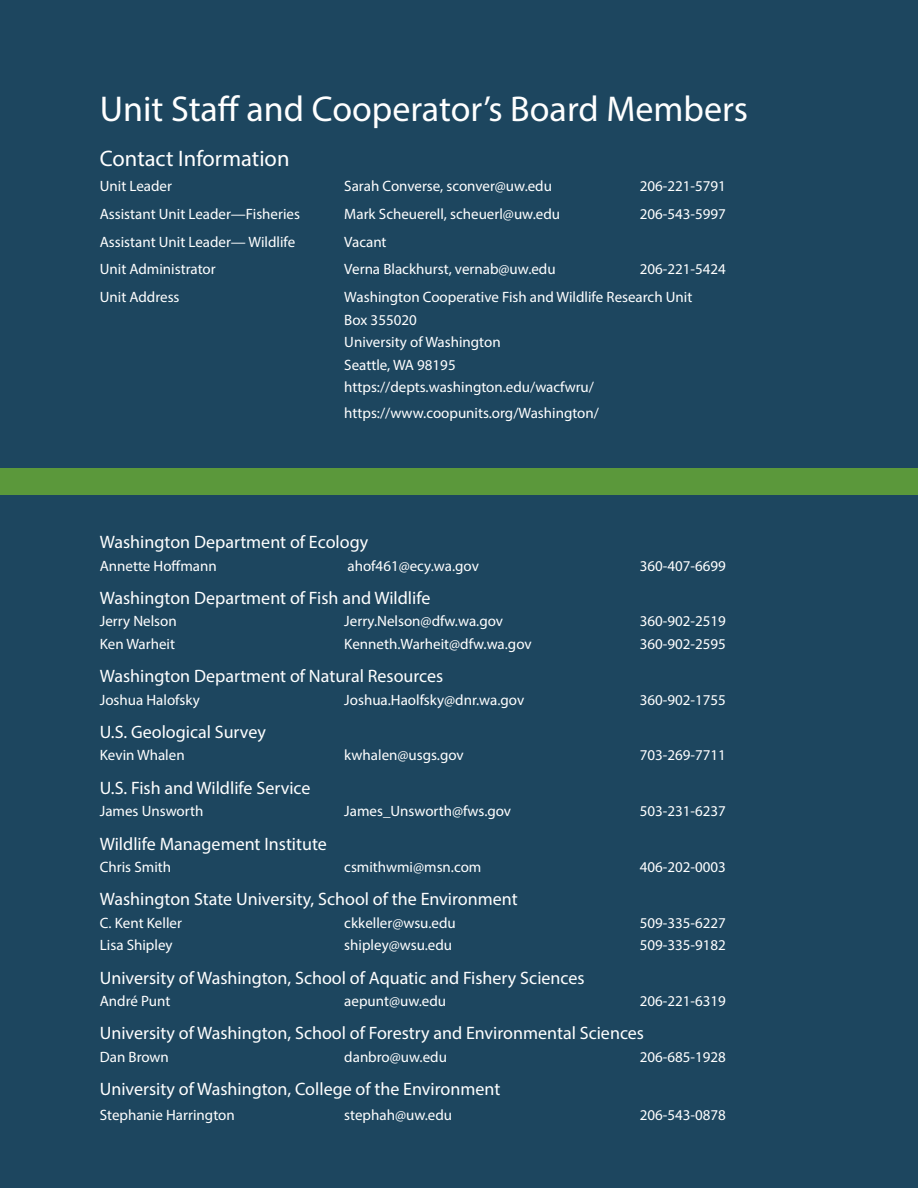
<style>
.page{position:relative;width:918px;height:1188px;background:#1d465f}
.page>*{position:absolute;margin:0;border:0;box-sizing:border-box;transform-origin:0 0}
.headers{font:36px "Myriad Pro";color:#fff}
.subheads{font:22.5px "Myriad Pro";color:#fff}
.subsubhead{font:18px "Myriad Pro";color:#fff}
.text{font:15px/22.5px "Myriad Pro";color:#fff}
</style>
<div class="page">
<div style="left:0;top:468px;width:918px;height:27px;background:#5b983b"></div>
<p class="headers" style="left:100px;top:87px;width:650px">Unit Staff and Cooperator’s Board Members</p>
<p class="subheads" style="left:100px;top:144px;width:191px">Contact Information</p>
<p class="text" style="left:100px;top:174px;width:74px">Unit Leader</p>
<p class="text" style="left:344px;top:174px;width:209px">Sarah Converse, sconver@uw.edu</p>
<p class="text" style="left:640px;top:174px;width:88px">206-221-5791</p>
<p class="text" style="left:100px;top:202px;width:202px">Assistant Unit Leader—Fisheries</p>
<p class="text" style="left:344px;top:202px;width:217px">Mark Scheuerell, scheuerl@uw.edu</p>
<p class="text" style="left:640px;top:202px;width:88px">206-543-5997</p>
<p class="text" style="left:100px;top:230px;width:197px">Assistant Unit Leader— Wildlife</p>
<p class="text" style="left:344px;top:230px;width:44px">Vacant</p>
<p class="text" style="left:100px;top:258px;width:117px">Unit Administrator</p>
<p class="text" style="left:344px;top:258px;width:213px">Verna Blackhurst, vernab@uw.edu</p>
<p class="text" style="left:640px;top:258px;width:88px">206-221-5424</p>
<p class="text" style="left:100px;top:286px;width:81px">Unit Address</p>
<p class="text" style="left:344px;top:286px;width:350px">Washington Cooperative Fish and Wildlife Research Unit<br>Box 355020<br>University of Washington<br>Seattle, WA 98195 https://depts.washington.edu/wacfwru/</p>
<p class="text" style="left:344px;top:401px;width:256px">https://www.coopunits.org/Washington/</p>
<p class="subsubhead" style="left:100px;top:531px;width:270px">Washington Department of Ecology</p>
<p class="text" style="left:100px;top:554px;width:118px">Annette Hoffmann</p>
<p class="text" style="left:347px;top:554px;width:133px">ahof461@ecy.wa.gov</p>
<p class="text" style="left:640px;top:554px;width:88px">360-407-6699</p>
<p class="subsubhead" style="left:100px;top:587px;width:332px">Washington Department of Fish and Wildlife</p>
<p class="text" style="left:100px;top:610px;width:78px">Jerry Nelson</p>
<p class="text" style="left:344px;top:610px;width:160px">Jerry.Nelson@dfw.wa.gov</p>
<p class="text" style="left:640px;top:610px;width:88px">360-902-2519</p>
<p class="text" style="left:100px;top:632px;width:77px">Ken Warheit</p>
<p class="text" style="left:344px;top:632px;width:189px">Kenneth.Warheit@dfw.wa.gov</p>
<p class="text" style="left:640px;top:632px;width:88px">360-902-2595</p>
<p class="subsubhead" style="left:100px;top:665px;width:345px">Washington Department of Natural Resources</p>
<p class="text" style="left:100px;top:688px;width:101px">Joshua Halofsky</p>
<p class="text" style="left:344px;top:688px;width:182px">Joshua.Haolfsky@dnr.wa.gov</p>
<p class="text" style="left:640px;top:688px;width:88px">360-902-1755</p>
<p class="subsubhead" style="left:100px;top:721px;width:168px">U.S. Geological Survey</p>
<p class="text" style="left:100px;top:744px;width:86px">Kevin Whalen</p>
<p class="text" style="left:344px;top:744px;width:121px">kwhalen@usgs.gov</p>
<p class="text" style="left:640px;top:744px;width:88px">703-269-7711</p>
<p class="subsubhead" style="left:100px;top:777px;width:212px">U.S. Fish and Wildlife Service</p>
<p class="text" style="left:100px;top:800px;width:105px">James Unsworth</p>
<p class="text" style="left:344px;top:800px;width:168px">James_Unsworth@fws.gov</p>
<p class="text" style="left:640px;top:800px;width:88px">503-231-6237</p>
<p class="subsubhead" style="left:100px;top:832px;width:229px">Wildlife Management Institute</p>
<p class="text" style="left:100px;top:855px;width:73px">Chris Smith</p>
<p class="text" style="left:344px;top:855px;width:139px">csmithwmi@msn.com</p>
<p class="text" style="left:640px;top:855px;width:88px">406-202-0003</p>
<p class="subsubhead" style="left:100px;top:888px;width:419px">Washington State University, School of the Environment</p>
<p class="text" style="left:100px;top:911px;width:84px">C. Kent Keller</p>
<p class="text" style="left:344px;top:911px;width:113px">ckkeller@wsu.edu</p>
<p class="text" style="left:640px;top:911px;width:88px">509-335-6227</p>
<p class="text" style="left:100px;top:934px;width:74px">Lisa Shipley</p>
<p class="text" style="left:344px;top:934px;width:109px">shipley@wsu.edu</p>
<p class="text" style="left:640px;top:934px;width:88px">509-335-9182</p>
<p class="subsubhead" style="left:100px;top:966px;width:486px">University of Washington, School of Aquatic and Fishery Sciences</p>
<p class="text" style="left:100px;top:990px;width:72px">André Punt</p>
<p class="text" style="left:344px;top:990px;width:103px">aepunt@uw.edu</p>
<p class="text" style="left:640px;top:990px;width:88px">206-221-6319</p>
<p class="subsubhead" style="left:100px;top:1022px;width:546px">University of Washington, School of Forestry and Environmental Sciences</p>
<p class="text" style="left:100px;top:1045px;width:71px">Dan Brown</p>
<p class="text" style="left:344px;top:1045px;width:104px">danbro@uw.edu</p>
<p class="text" style="left:640px;top:1045px;width:88px">206-685-1928</p>
<p class="subsubhead" style="left:100px;top:1078px;width:402px">University of Washington, College of the Environment</p>
<p class="text" style="left:100px;top:1104px;width:136px">Stephanie Harrington</p>
<p class="text" style="left:344px;top:1104px;width:109px">stephah@uw.edu</p>
<p class="text" style="left:640px;top:1104px;width:88px">206-543-0878</p>
</div>
